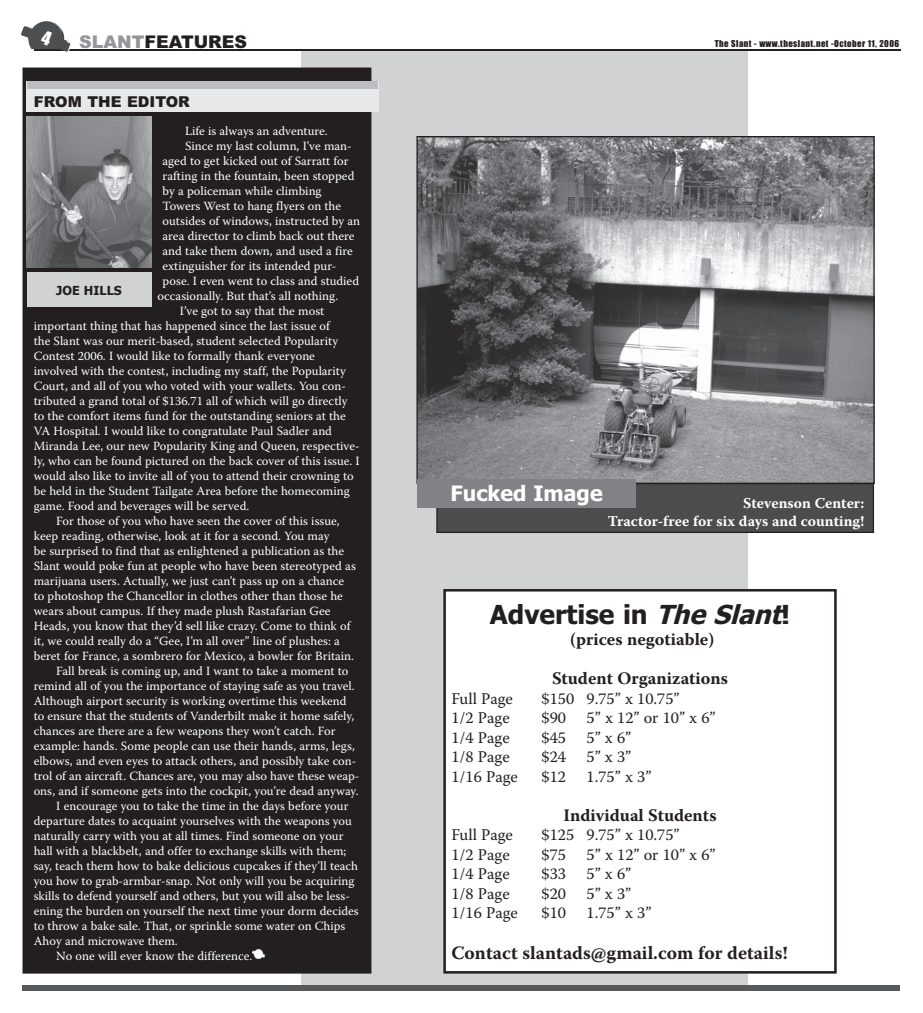
<style>
.page{position:relative;width:923px;height:1013px;background:#fff}
.page>*{position:absolute;margin:0;border:0;box-sizing:border-box;transform-origin:0 0}
.t1{font:700 26.25px "Tahoma";color:#231f20}
.t2{font:700 21.25px "Tahoma";color:#fff}
.t3{font:700 18.75px "Warnock Pro";color:#231f20}
.t4{font:700 17.5px "Warnock Pro";color:#231f20}
.t5{font:900 17.5px "Arial";color:#231f20}
.t6{font:16.25px "Warnock Pro";color:#231f20}
.t7{font:700 15px/18px "Warnock Pro";color:#fff;text-align:right}
.t8{font:900 15px "Arial";color:#231f20}
.t9{font:12.5px "Warnock Pro";color:#fff}
.t10{font:700 12.5px "Tahoma";color:#231f20}
.t11{font:8.75px "Impact";letter-spacing:.05em;color:#231f20}
.s1{color:#939598}
.s2{font-style:italic}
</style>
<div class="page">
<div style="left:301px;top:49px;width:447px;height:941px;background:#d1d2d4"></div>
<hr style="left:34px;top:49px;width:866px;height:1px;background:#231f20">
<div style="left:22px;top:985px;width:878px;height:5px;background:#57585a"></div>
<div style="left:22px;top:68px;width:349px;height:905px;background:#231f20"></div>
<div style="left:27px;top:81px;width:352px;height:30px;background:#e7e8e9"></div>
<div style="left:27px;top:81px;width:351px;height:8px;background:#bdbec1"></div>
<div style="left:27px;top:272px;width:124px;height:35px;background:#d1d2d4"></div>
<img style="left:21px;top:21px;width:41px;height:13px">
<img style="left:27px;top:116px;width:124px;height:152px">
<div style="left:443px;top:589px;width:393px;height:384px;background:#fff"></div>
<svg style="left:416px;top:136px;width:458px;height:348px;background:#7d7e80"></svg>
<svg style="left:436px;top:483px;width:438px;height:50px;background:#494a4b"></svg>
<div style="left:417px;top:479px;width:218px;height:28px;background:#808285"></div>
<svg style="left:40px;top:30px;width:13px;height:16px"></svg>
<p class="t5" style="left:79px;top:35px;width:169px"><span class="s1">SLANT</span>FEATURES</p>
<p class="t11" style="left:714px;top:40px;width:186px">The Slant - www.theslant.net -October 11, 2006</p>
<p class="t8" style="left:34px;top:96px;width:158px">FROM THE EDITOR</p>
<p class="t9" style="left:185px;top:126px;width:144px">Life is always an adventure.</p>
<p class="t9" style="left:185px;top:141px;width:168px">Since my last column, I’ve man-</p>
<p class="t9" style="left:162px;top:156px;width:187px">aged to get kicked out of Sarratt for</p>
<p class="t9" style="left:162px;top:171px;width:193px">rafting in the fountain, been stopped</p>
<p class="t9" style="left:162px;top:186px;width:160px">by a policeman while climbing</p>
<p class="t9" style="left:162px;top:201px;width:180px">Towers West to hang flyers on the</p>
<p class="t9" style="left:162px;top:216px;width:199px">outsides of windows, instructed by an</p>
<p class="t9" style="left:162px;top:231px;width:193px">area director to climb back out there</p>
<p class="t9" style="left:162px;top:246px;width:192px">and take them down, and used a fire</p>
<p class="t9" style="left:162px;top:261px;width:175px">extinguisher for its intended pur-</p>
<p class="t9" style="left:162px;top:276px;width:198px">pose. I even went to class and studied</p>
<p class="t9" style="left:157px;top:291px;width:182px">occasionally. But that’s all nothing.</p>
<p class="t9" style="left:180px;top:306px;width:146px">I’ve got to say that the most</p>
<p class="t9" style="left:34px;top:321px;width:298px">important thing that has happened since the last issue of</p>
<p class="t9" style="left:34px;top:336px;width:306px">the Slant was our merit-based, student selected Popularity</p>
<p class="t9" style="left:34px;top:351px;width:283px">Contest 2006. I would like to formally thank everyone</p>
<p class="t9" style="left:34px;top:366px;width:313px">involved with the contest, including my staff, the Popularity</p>
<p class="t9" style="left:34px;top:381px;width:314px">Court, and all of you who voted with your wallets. You con-</p>
<p class="t9" style="left:34px;top:396px;width:315px">tributed a grand total of $136.71 all of which will go directly</p>
<p class="t9" style="left:34px;top:411px;width:313px">to the comfort items fund for the outstanding seniors at the</p>
<p class="t9" style="left:34px;top:426px;width:300px">VA Hospital. I would like to congratulate Paul Sadler and</p>
<p class="t9" style="left:34px;top:441px;width:327px">Miranda Lee, our new Popularity King and Queen, respective-</p>
<p class="t9" style="left:34px;top:456px;width:327px">ly, who can be found pictured on the back cover of this issue. I</p>
<p class="t9" style="left:34px;top:471px;width:321px">would also like to invite all of you to attend their crowning to</p>
<p class="t9" style="left:34px;top:486px;width:317px">be held in the Student Tailgate Area before the homecoming</p>
<p class="t9" style="left:34px;top:501px;width:217px">game. Food and beverages will be served.</p>
<p class="t9" style="left:56px;top:516px;width:285px">For those of you who have seen the cover of this issue,</p>
<p class="t9" style="left:34px;top:531px;width:297px">keep reading, otherwise, look at it for a second. You may</p>
<p class="t9" style="left:34px;top:546px;width:312px">be surprised to find that as enlightened a publication as the</p>
<p class="t9" style="left:34px;top:561px;width:323px">Slant would poke fun at people who have been stereotyped as</p>
<p class="t9" style="left:34px;top:576px;width:312px">marijuana users. Actually, we just can’t pass up on a chance</p>
<p class="t9" style="left:34px;top:591px;width:311px">to photoshop the Chancellor in clothes other than those he</p>
<p class="t9" style="left:34px;top:606px;width:298px">wears about campus. If they made plush Rastafarian Gee</p>
<p class="t9" style="left:34px;top:621px;width:318px">Heads, you know that they’d sell like crazy. Come to think of</p>
<p class="t9" style="left:34px;top:636px;width:308px">it, we could really do a “Gee, I’m all over” line of plushes: a</p>
<p class="t9" style="left:34px;top:651px;width:322px">beret for France, a sombrero for Mexico, a bowler for Britain.</p>
<p class="t9" style="left:56px;top:666px;width:294px">Fall break is coming up, and I want to take a moment to</p>
<p class="t9" style="left:34px;top:681px;width:322px">remind all of you the importance of staying safe as you travel.</p>
<p class="t9" style="left:34px;top:696px;width:314px">Although airport security is working overtime this weekend</p>
<p class="t9" style="left:34px;top:711px;width:322px">to ensure that the students of Vanderbilt make it home safely,</p>
<p class="t9" style="left:34px;top:726px;width:303px">chances are there are a few weapons they won’t catch. For</p>
<p class="t9" style="left:34px;top:741px;width:323px">example: hands. Some people can use their hands, arms, legs,</p>
<p class="t9" style="left:34px;top:756px;width:324px">elbows, and even eyes to attack others, and possibly take con-</p>
<p class="t9" style="left:34px;top:771px;width:327px">trol of an aircraft. Chances are, you may also have these weap-</p>
<p class="t9" style="left:34px;top:786px;width:326px">ons, and if someone gets into the cockpit, you’re dead anyway.</p>
<p class="t9" style="left:56px;top:801px;width:294px">I encourage you to take the time in the days before your</p>
<p class="t9" style="left:34px;top:816px;width:320px">departure dates to acquaint yourselves with the weapons you</p>
<p class="t9" style="left:34px;top:831px;width:311px">naturally carry with you at all times. Find someone on your</p>
<p class="t9" style="left:34px;top:846px;width:314px">hall with a blackbelt, and offer to exchange skills with them;</p>
<p class="t9" style="left:34px;top:861px;width:326px">say, teach them how to bake delicious cupcakes if they’ll teach</p>
<p class="t9" style="left:34px;top:876px;width:322px">you how to grab-armbar-snap. Not only will you be acquiring</p>
<p class="t9" style="left:34px;top:891px;width:318px">skills to defend yourself and others, but you will also be less-</p>
<p class="t9" style="left:34px;top:906px;width:326px">ening the burden on yourself the next time your dorm decides</p>
<p class="t9" style="left:34px;top:921px;width:313px">to throw a bake sale. That, or sprinkle some water on Chips</p>
<p class="t9" style="left:34px;top:936px;width:145px">Ahoy and microwave them.</p>
<p class="t9" style="left:56px;top:951px;width:197px">No one will ever know the difference.</p>
<p class="t10" style="left:56px;top:285px;width:67px">JOE HILLS</p>
<p class="t2" style="left:450px;top:485px;width:154px">Fucked Image</p>
<p class="t7" style="left:608px;top:495px;width:258px">Stevenson Center:<br>Tractor-free for six days and counting!</p>
<p class="t1" style="left:490px;top:604px;width:302px">Advertise in <span class="s2">The Slant</span>!</p>
<p class="t4" style="left:570px;top:632px;width:145px">(prices negotiable)</p>
<p class="t4" style="left:552px;top:671px;width:177px">Student Organizations</p>
<p class="t6" style="left:451px;top:692px;width:63px">Full Page</p>
<p class="t6" style="left:541px;top:692px;width:139px">$150 9.75” x 10.75”</p>
<p class="t6" style="left:451px;top:711px;width:60px">1/2 Page</p>
<p class="t6" style="left:541px;top:711px;width:26px">$90</p>
<p class="t6" style="left:586px;top:711px;width:130px">5” x 12” or 10” x 6”</p>
<p class="t6" style="left:451px;top:731px;width:60px">1/4 Page</p>
<p class="t6" style="left:541px;top:731px;width:26px">$45</p>
<p class="t6" style="left:586px;top:731px;width:46px">5” x 6”</p>
<p class="t6" style="left:451px;top:750px;width:60px">1/8 Page</p>
<p class="t6" style="left:541px;top:750px;width:26px">$24</p>
<p class="t6" style="left:586px;top:750px;width:46px">5” x 3”</p>
<p class="t6" style="left:451px;top:770px;width:68px">1/16 Page</p>
<p class="t6" style="left:541px;top:770px;width:26px">$12</p>
<p class="t6" style="left:586px;top:770px;width:66px">1.75” x 3”</p>
<p class="t4" style="left:563px;top:808px;width:155px">Individual Students</p>
<p class="t6" style="left:451px;top:828px;width:63px">Full Page</p>
<p class="t6" style="left:541px;top:828px;width:139px">$125 9.75” x 10.75”</p>
<p class="t6" style="left:451px;top:848px;width:60px">1/2 Page</p>
<p class="t6" style="left:541px;top:848px;width:26px">$75</p>
<p class="t6" style="left:586px;top:848px;width:130px">5” x 12” or 10” x 6”</p>
<p class="t6" style="left:451px;top:867px;width:60px">1/4 Page</p>
<p class="t6" style="left:541px;top:867px;width:26px">$33</p>
<p class="t6" style="left:586px;top:867px;width:46px">5” x 6”</p>
<p class="t6" style="left:451px;top:887px;width:60px">1/8 Page</p>
<p class="t6" style="left:541px;top:887px;width:26px">$20</p>
<p class="t6" style="left:586px;top:887px;width:46px">5” x 3”</p>
<p class="t6" style="left:451px;top:906px;width:68px">1/16 Page</p>
<p class="t6" style="left:541px;top:906px;width:26px">$10</p>
<p class="t6" style="left:586px;top:906px;width:66px">1.75” x 3”</p>
<p class="t3" style="left:451px;top:945px;width:338px">Contact slantads@gmail.com for details!</p>
</div>
